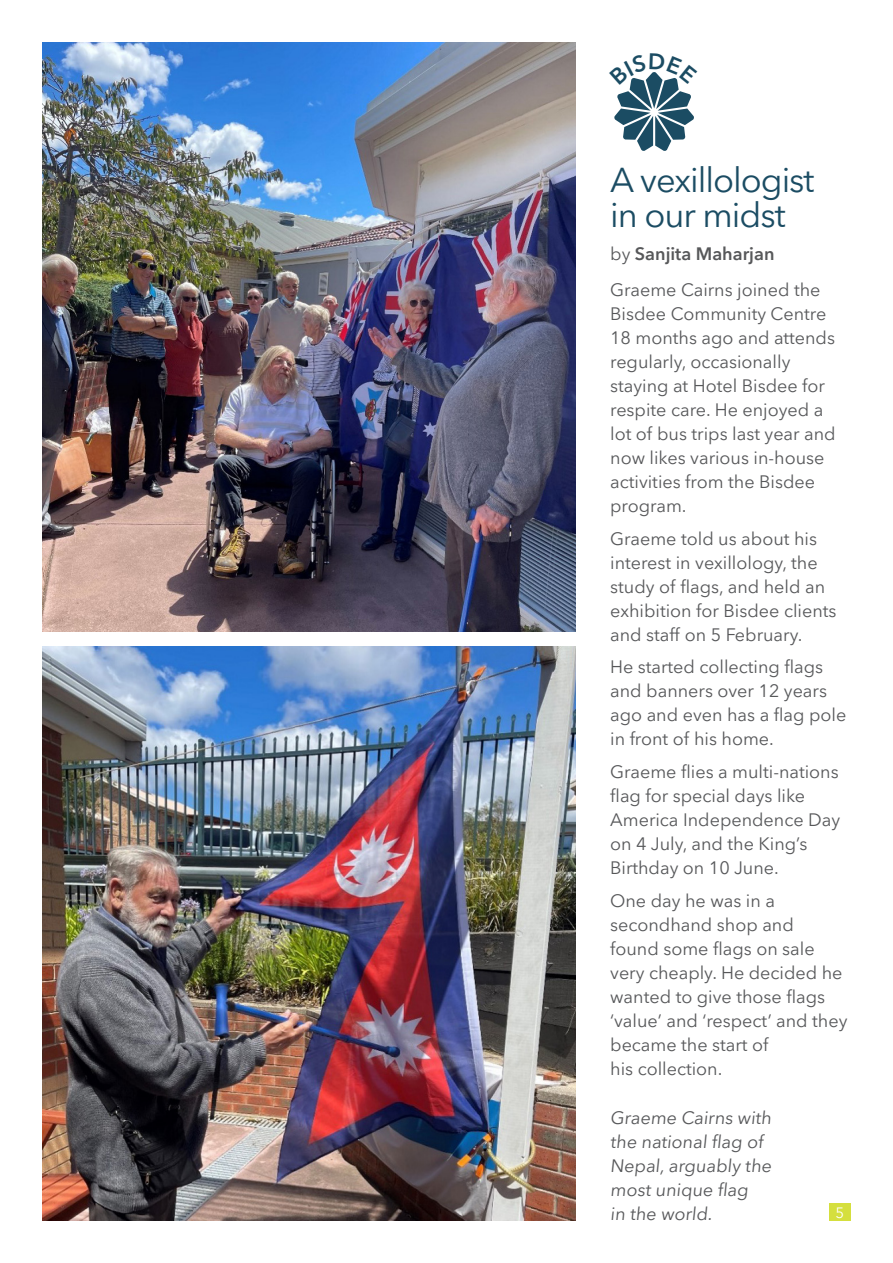
<style>
.page{position:relative;width:893px;height:1263px;background:#fff}
.page>*{position:absolute;margin:0;border:0;box-sizing:border-box;transform-origin:0 0}
.W_Heading_1{font:34.5px "Avenir Next LT Pro";letter-spacing:-.03em;color:#1b4c63}
.t1{font:18px/24px "Avenir Next LT Pro";color:#57585a}
.t2{font:600 18px "Avenir Next LT Pro";color:#57585a}
.t3{font:15px "Avenir Next LT Pro";color:#fff}
.s1{font-weight:400}
</style>
<div class="page">
<div style="left:829px;top:1203px;width:21px;height:17px;background:#d5df3e"></div>
<img style="left:43px;top:43px;width:532px;height:588px">
<img style="left:43px;top:646px;width:532px;height:574px">
<svg style="left:614px;top:72px;width:80px;height:79px"></svg>
<p class="W_Heading_1" style="left:610px;top:159px;width:206px">A vexillologist</p>
<p class="W_Heading_1" style="left:610px;top:195px;width:177px">in our midst</p>
<p class="t2" style="left:610px;top:242px;width:166px"><span class="s1">by</span> Sanjita Maharjan</p>
<p class="t1" style="left:610px;top:278px;width:227px">Graeme Cairns joined the<br>Bisdee Community Centre<br>18 months ago and attends regularly, occasionally staying at Hotel Bisdee for respite care. He enjoyed a lot of bus trips last year and now likes various in-house activities from the Bisdee program.</p>
<p class="t1" style="left:610px;top:527px;width:228px">Graeme told us about his interest in vexillology, the study of flags, and held an exhibition for Bisdee clients and staff on 5 February.</p>
<p class="t1" style="left:610px;top:655px;width:238px">He started collecting flags and banners over 12 years ago and even has a flag pole in front of his home.</p>
<p class="t1" style="left:610px;top:760px;width:232px">Graeme flies a multi-nations flag for special days like<br>America Independence Day on 4 July, and the King’s<br>Birthday on 10 June.</p>
<p class="t1" style="left:610px;top:888px;width:239px">One day he was in a secondhand shop and<br>found some flags on sale very cheaply. He decided he wanted to give those flags ‘value’ and ‘respect’ and they became the start of<br>his collection.</p>
<p class="t1" style="left:610px;top:1106px;width:165px">Graeme Cairns with the national flag of<br>Nepal, arguably the most unique flag<br>in the world.</p>
<p class="t3" style="left:835px;top:1203px;width:10px">5</p>
</div>
